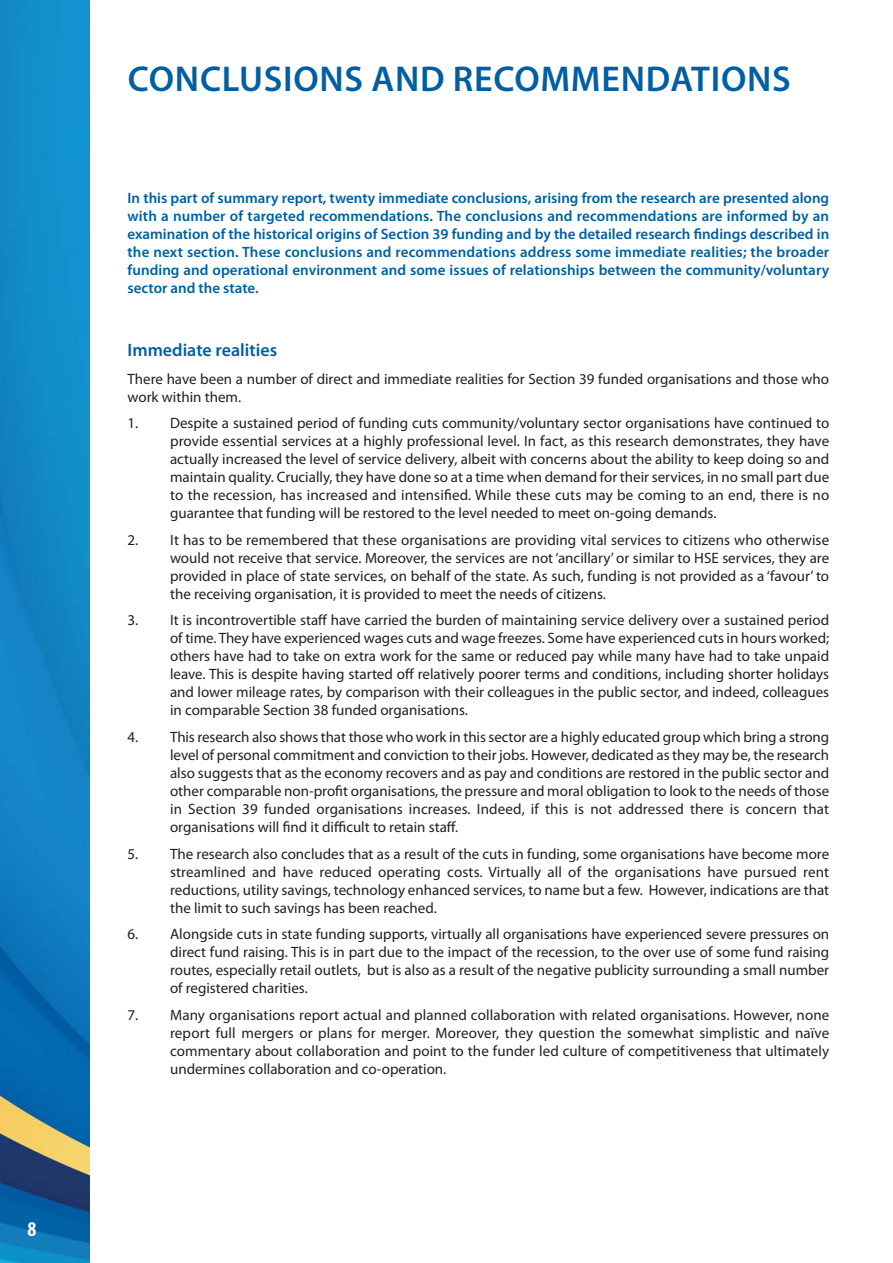
<style>
.page{position:relative;width:893px;height:1263px;background:#fff}
.page>*{position:absolute;margin:0;border:0;box-sizing:border-box;transform-origin:0 0}
.t1{font:600 36px "Myriad Pro";letter-spacing:.02em;color:#005fa2}
.t2{font:700 condensed 21px "Myriad Pro";color:#fff}
.t3{font:600 18px "Myriad Pro";color:#005fa2}
.t4{font:15px/18px "Myriad Pro";color:#231f20;text-align:justify}
.t5{font:600 15px/18px "Myriad Pro";letter-spacing:.005em;color:#005fa2;text-align:justify}
</style>
<div class="page">
<img style="left:0;top:0;width:89px;height:1263px">
<h2 class="t2" style="left:27px;top:1217px;width:10px">8</h2>
<h1 class="t1" style="left:128px;top:65px;width:664px">CONCLUSIONS AND RECOMMENDATIONS</h1>
<p class="t5" style="left:128px;top:191px;width:703px">In this part of summary report, twenty immediate conclusions, arising from the research are presented along with a number of targeted recommendations. The conclusions and recommendations are informed by an examination of the historical origins of Section 39 funding and by the detailed research findings described in the next section. These conclusions and recommendations address some immediate realities; the broader funding and operational environment and some issues of relationships between the community/voluntary sector and the state.</p>
<p class="t3" style="left:128px;top:343px;width:151px">Immediate realities</p>
<p class="t4" style="left:128px;top:371px;width:703px">There have been a number of direct and immediate realities for Section 39 funded organisations and those who work within them.</p>
<p class="t4" style="left:170px;top:416px;width:661px;text-indent:-43px">1. Despite a sustained period of funding cuts community/voluntary sector organisations have continued to provide essential services at a highly professional level. In fact, as this research demonstrates, they have actually increased the level of service delivery, albeit with concerns about the ability to keep doing so and maintain quality. Crucially, they have done so at a time when demand for their services, in no small part due to the recession, has increased and intensified. While these cuts may be coming to an end, there is no guarantee that funding will be restored to the level needed to meet on-going demands.</p>
<p class="t4" style="left:170px;top:532px;width:661px;text-indent:-43px">2. It has to be remembered that these organisations are providing vital services to citizens who otherwise would not receive that service. Moreover, the services are not ‘ancillary’ or similar to HSE services, they are provided in place of state services, on behalf of the state. As such, funding is not provided as a ‘favour’ to the receiving organisation, it is provided to meet the needs of citizens.</p>
<p class="t4" style="left:170px;top:613px;width:661px;text-indent:-43px">3. It is incontrovertible staff have carried the burden of maintaining service delivery over a sustained period of time. They have experienced wages cuts and wage freezes. Some have experienced cuts in hours worked; others have had to take on extra work for the same or reduced pay while many have had to take unpaid leave. This is despite having started off relatively poorer terms and conditions, including shorter holidays and lower mileage rates, by comparison with their colleagues in the public sector, and indeed, colleagues in comparable Section 38 funded organisations.</p>
<p class="t4" style="left:170px;top:729px;width:661px;text-indent:-43px">4. This research also shows that those who work in this sector are a highly educated group which bring a strong level of personal commitment and conviction to their jobs. However, dedicated as they may be, the research also suggests that as the economy recovers and as pay and conditions are restored in the public sector and other comparable non-profit organisations, the pressure and moral obligation to look to the needs of those in Section 39 funded organisations increases. Indeed, if this is not addressed there is concern that organisations will find it difficult to retain staff.</p>
<p class="t4" style="left:170px;top:846px;width:661px;text-indent:-43px">5. The research also concludes that as a result of the cuts in funding, some organisations have become more streamlined and have reduced operating costs. Virtually all of the organisations have pursued rent reductions, utility savings, technology enhanced services, to name but a few. However, indications are that the limit to such savings has been reached.</p>
<p class="t4" style="left:170px;top:926px;width:661px;text-indent:-43px">6. Alongside cuts in state funding supports, virtually all organisations have experienced severe pressures on direct fund raising. This is in part due to the impact of the recession, to the over use of some fund raising routes, especially retail outlets, but is also as a result of the negative publicity surrounding a small number of registered charities.</p>
<p class="t4" style="left:170px;top:1007px;width:661px;text-indent:-43px">7. Many organisations report actual and planned collaboration with related organisations. However, none report full mergers or plans for merger. Moreover, they question the somewhat simplistic and naïve commentary about collaboration and point to the funder led culture of competitiveness that ultimately undermines collaboration and co-operation.</p>
</div>
